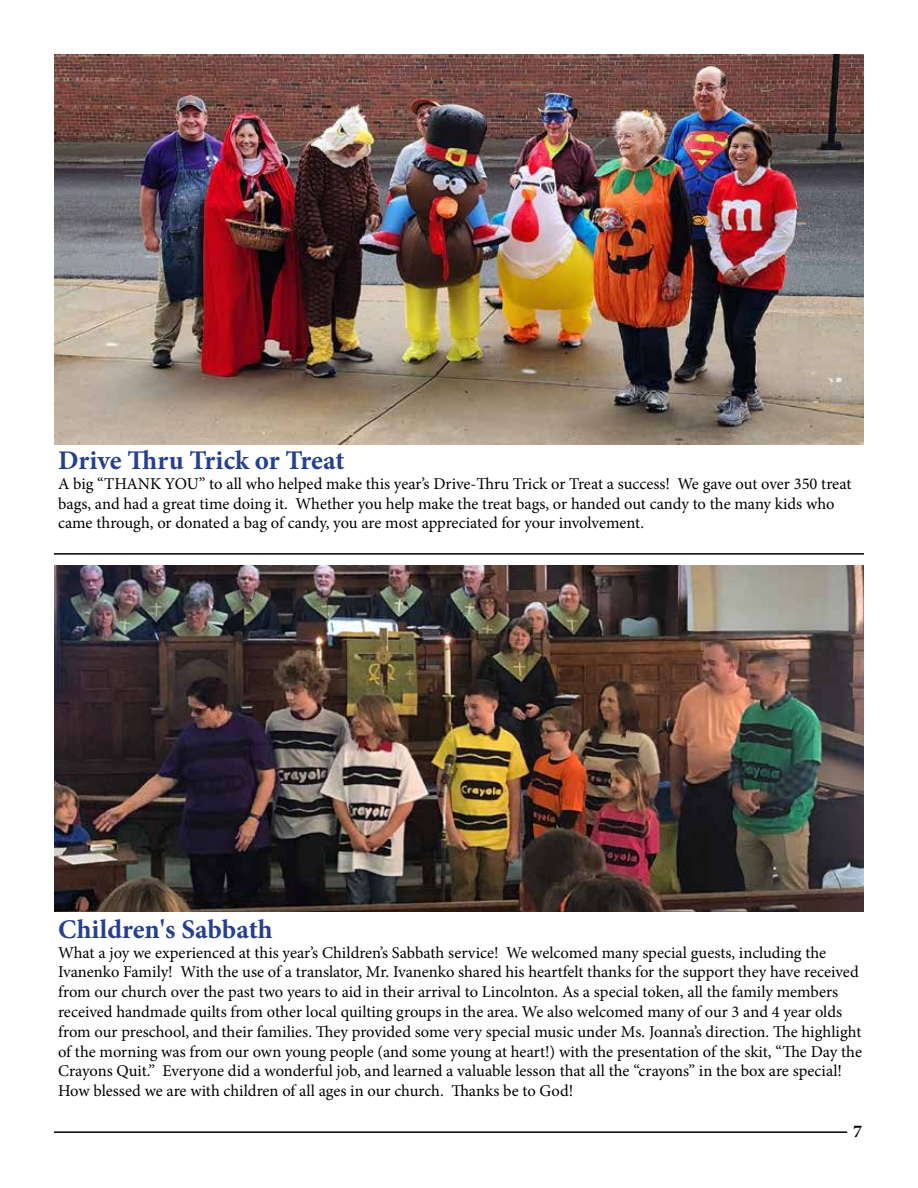
<style>
.page{position:relative;width:918px;height:1188px;background:#fff}
.page>*{position:absolute;margin:0;border:0;box-sizing:border-box;transform-origin:0 0}
.t1{font:700 27px "Minion Pro";color:#25408f}
.t2{font:700 18px "Minion Pro";color:#000}
.t3{font:16.5px/19.8px "Minion Pro";letter-spacing:-.005em;color:#000}
</style>
<div class="page">
<hr style="left:54px;top:1131px;width:793px;height:2px;background:#000">
<hr style="left:54px;top:553px;width:810px;height:2px;background:#000">
<img style="left:54px;top:54px;width:810px;height:391px">
<img style="left:55px;top:566px;width:808px;height:346px">
<h1 class="t1" style="left:58px;top:441px;width:288px">Drive Thru Trick or Treat</h1>
<p class="t3" style="left:58px;top:474px;width:795px">A big “THANK YOU” to all who helped make this year’s Drive-Thru Trick or Treat a success! We gave out over 350 treat bags, and had a great time doing it. Whether you help make the treat bags, or handed out candy to the many kids who came through, or donated a bag of candy, you are most appreciated for your involvement.</p>
<h1 class="t1" style="left:58px;top:910px;width:216px">Children's Sabbath</h1>
<p class="t3" style="left:58px;top:942px;width:806px">What a joy we experienced at this year’s Children’s Sabbath service! We welcomed many special guests, including the Ivanenko Family! With the use of a translator, Mr. Ivanenko shared his heartfelt thanks for the support they have received from our church over the past two years to aid in their arrival to Lincolnton. As a special token, all the family members received handmade quilts from other local quilting groups in the area. We also welcomed many of our 3 and 4 year olds from our preschool, and their families. They provided some very special music under Ms. Joanna’s direction. The highlight of the morning was from our own young people (and some young at heart!) with the presentation of the skit, “The Day the Crayons Quit.” Everyone did a wonderful job, and learned a valuable lesson that all the “crayons” in the box are special!<br>How blessed we are with children of all ages in our church. Thanks be to God!</p>
<p class="t2" style="left:853px;top:1118px;width:10px">7</p>
</div>
